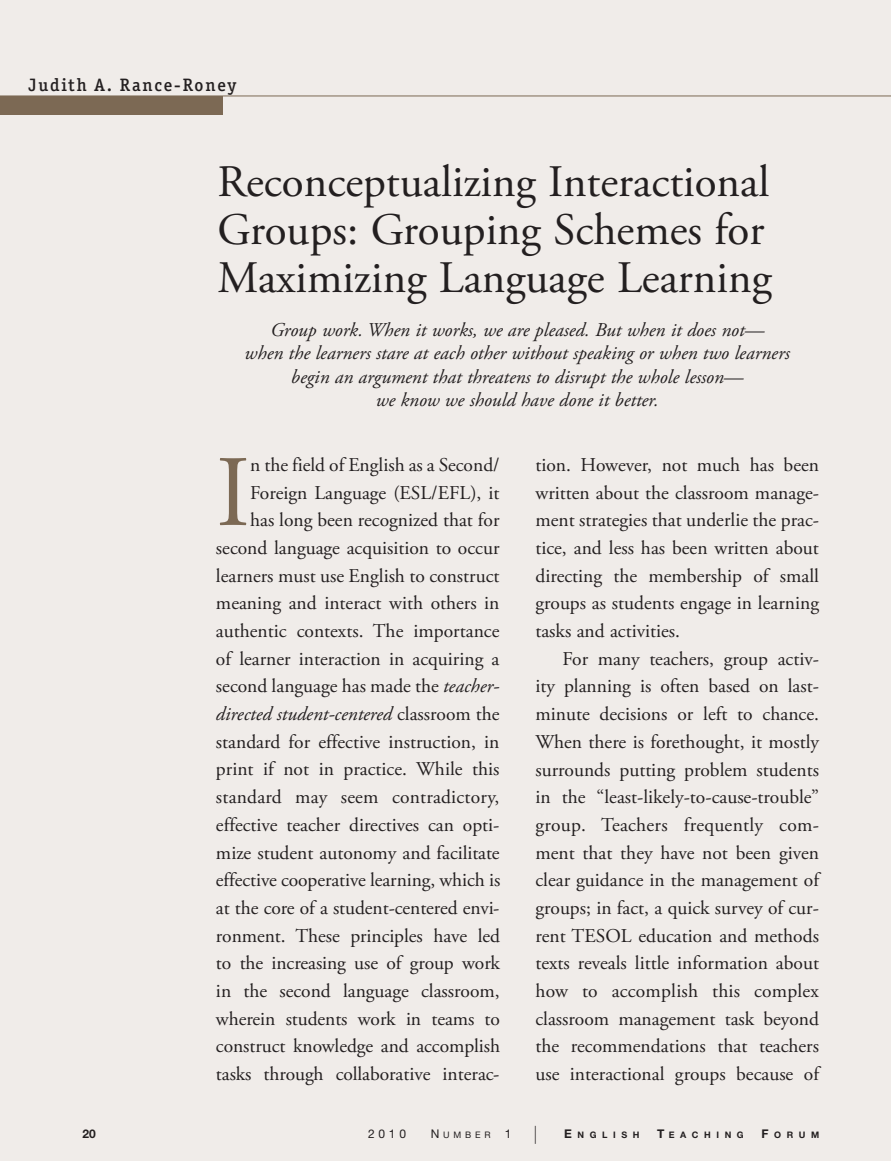
<style>
.page{position:relative;width:891px;height:1161px;background:#f0ece9}
.page>*{position:absolute;margin:0;border:0;box-sizing:border-box;transform-origin:0 0}
.t1{font:100.95px "Adobe Garamond Pro";color:#7c6954}
.t2{font:45px/48px "Adobe Garamond Pro";color:#231f20}
.t3{font:19.5px/27.8px "Adobe Garamond Pro";color:#231f20;text-align:justify}
.t4{font:italic 19.5px/23.4px "Adobe Garamond Pro";color:#231f20;text-align:center}
.t5{font:500 18px "Officina Ser ITC";letter-spacing:.1em;color:#231f20}
.t6{font:12px "Helvetica Neue LT Std";color:#231f20}
.t7{font:700 12px "Helvetica Neue LT Std";color:#231f20}
.t8{font:700 9px "Helvetica Neue LT Std";letter-spacing:.62em;color:#231f20}
.t9{font:9px "Helvetica Neue LT Std";letter-spacing:.42em;color:#231f20}
.s1{font-style:italic}
.s2{font-size:12px}
.s3{font-weight:100;font-size:18px}
</style>
<div class="page">
<hr style="left:0;top:96px;width:891px;height:1px;background:#7c6954">
<div style="left:0;top:96px;width:223px;height:18px;background:#7c6954"></div>
<p class="t5" style="left:29px;top:74px;width:209px">Judith A. Rance-Roney</p>
<h2 class="t2" style="left:218px;top:159px;width:556px">Reconceptualizing Interactional<br>Groups: Grouping Schemes for<br>Maximizing Language Learning</h2>
<p class="t4" style="left:245px;top:318px;width:547px">Group work. When it works, we are pleased. But when it does not—<br>when the learners stare at each other without speaking or when two learners begin an argument that threatens to disrupt the whole lesson—<br>we know we should have done it better.</p>
<p class="t3" style="left:216px;top:452px;width:286px;text-align:right">n the field of English as a Second/ Foreign Language (ESL/EFL), it<br>has long been recognized that for second language acquisition to occur learners must use English to construct meaning and interact with others in authentic contexts. The importance of learner interaction in acquiring a second language has made the <span class="s1">teacher&shy;directed student-centered</span> classroom the standard for effective instruction, in print if not in practice. While this standard may seem contradictory, effective teacher directives can opti&shy;mize student autonomy and facilitate effective cooperative learning, which is at the core of a student-centered envi&shy;ronment. These principles have led to the increasing use of group work in the second language classroom, wherein students work in teams to construct knowledge and accomplish tasks through collaborative interac-</p>
<p class="t3" style="left:535px;top:452px;width:285px">tion. However, not much has been written about the classroom manage&shy;ment strategies that underlie the prac&shy;tice, and less has been written about directing the membership of small groups as students engage in learning tasks and activities.</p>
<h1 class="t1" style="left:216px;top:432px;width:36px">I</h1>
<p class="t3" style="left:535px;top:645px;width:285px;text-indent:27px">For many teachers, group activ&shy;ity planning is often based on last&shy;minute decisions or left to chance.<br>When there is forethought, it mostly surrounds putting problem students in the “least-likely-to-cause-trouble” group. Teachers frequently com&shy;ment that they have not been given clear guidance in the management of groups; in fact, a quick survey of cur&shy;rent TESOL education and methods texts reveals little information about how to accomplish this complex classroom management task beyond the recommendations that teachers use interactional groups because of</p>
<p class="t7" style="left:82px;top:1126px;width:15px">20</p>
<p class="t6" style="left:368px;top:1127px;width:40px">2010</p>
<p class="t9" style="left:431px;top:1130px;width:108px"><span class="s2">N</span>UMBER <span class="s2">1</span> <span class="s3">|</span></p>
<p class="t8" style="left:564px;top:1129px;width:77px"><span class="s2">E</span>NGLISH</p>
<p class="t8" style="left:657px;top:1129px;width:88px"><span class="s2">T</span>EACHING</p>
<p class="t8" style="left:762px;top:1129px;width:59px"><span class="s2">F</span>ORUM</p>
</div>
